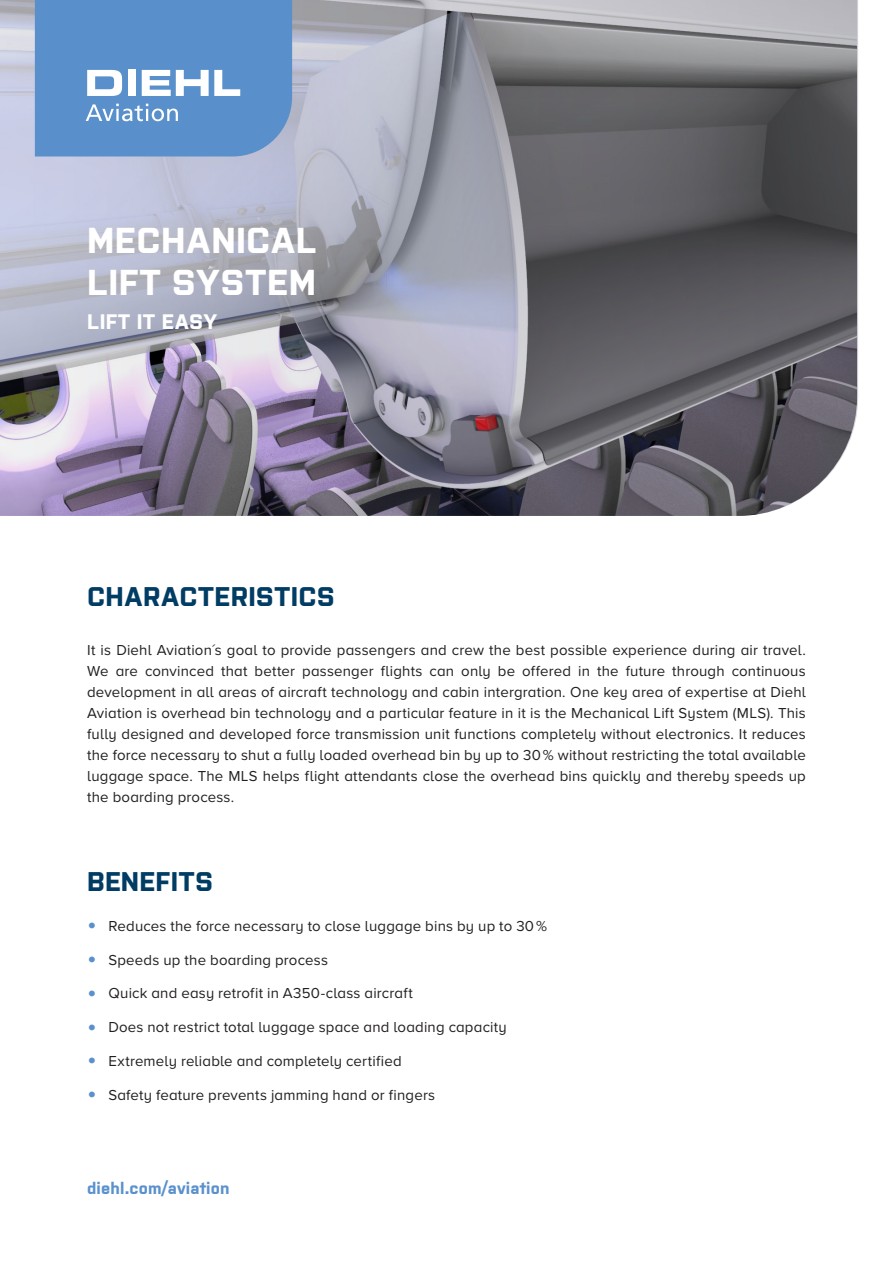
<style>
.page{position:relative;width:893px;height:1263px;background:#fff}
.page>*{position:absolute;margin:0;border:0;box-sizing:border-box;transform-origin:0 0}
.t1{font:700 36px/42px "Purista";letter-spacing:.015em;color:#fff}
.t2{font:700 27px "Purista";letter-spacing:.015em;color:#003c64}
.t3{font:700 21px "Purista";letter-spacing:.03em;color:#fff}
.t4{font:700 16.5px "Purista";letter-spacing:.01em;color:#5a91cd}
.t5{font:15px/21px "Proxima Nova A";letter-spacing:.01em;color:#231f20;text-align:justify}
.s1{font-size:27px;color:#5a91cd}
</style>
<div class="page">
<svg style="left:0;top:0;width:858px;height:516px;background:#888793"></svg>
<svg style="left:35px;top:0;width:257px;height:156px;background:#6698ce"></svg>
<p class="t1" style="left:87px;top:216px;width:231px">MECHANICAL<br>LIFT SYSTEM</p>
<p class="t3" style="left:87px;top:306px;width:132px">LIFT IT EASY</p>
<p class="t2" style="left:87px;top:577px;width:249px">CHARACTERISTICS</p>
<p class="t5" style="left:87px;top:638px;width:720px">It is Diehl Aviation´s goal to provide passengers and crew the best possible experience during air travel.<br>We are convinced that better passenger flights can only be offered in the future through continuous development in all areas of aircraft technology and cabin intergration. One key area of expertise at Diehl Aviation is overhead bin technology and a particular feature in it is the Mechanical Lift System (MLS). This fully designed and developed force transmission unit functions completely without electronics. It reduces the force necessary to shut a fully loaded overhead bin by up to 30 % without restricting the total available luggage space. The MLS helps flight attendants close the overhead bins quickly and thereby speeds up the boarding process.</p>
<p class="t2" style="left:87px;top:862px;width:127px">BENEFITS</p>
<p class="t5" style="left:87px;top:915px;width:461px"><span class="s1">•</span> Reduces the force necessary to close luggage bins by up to 30 %</p>
<p class="t5" style="left:87px;top:948px;width:242px"><span class="s1">•</span> Speeds up the boarding process</p>
<p class="t5" style="left:87px;top:982px;width:327px"><span class="s1">•</span> Quick and easy retrofit in A350-class aircraft</p>
<p class="t5" style="left:87px;top:1016px;width:421px"><span class="s1">•</span> Does not restrict total luggage space and loading capacity</p>
<p class="t5" style="left:87px;top:1050px;width:316px"><span class="s1">•</span> Extremely reliable and completely certified</p>
<p class="t5" style="left:87px;top:1083px;width:350px"><span class="s1">•</span> Safety feature prevents jamming hand or fingers</p>
<p class="t4" style="left:87px;top:1175px;width:144px">diehl.com/aviation</p>
</div>
